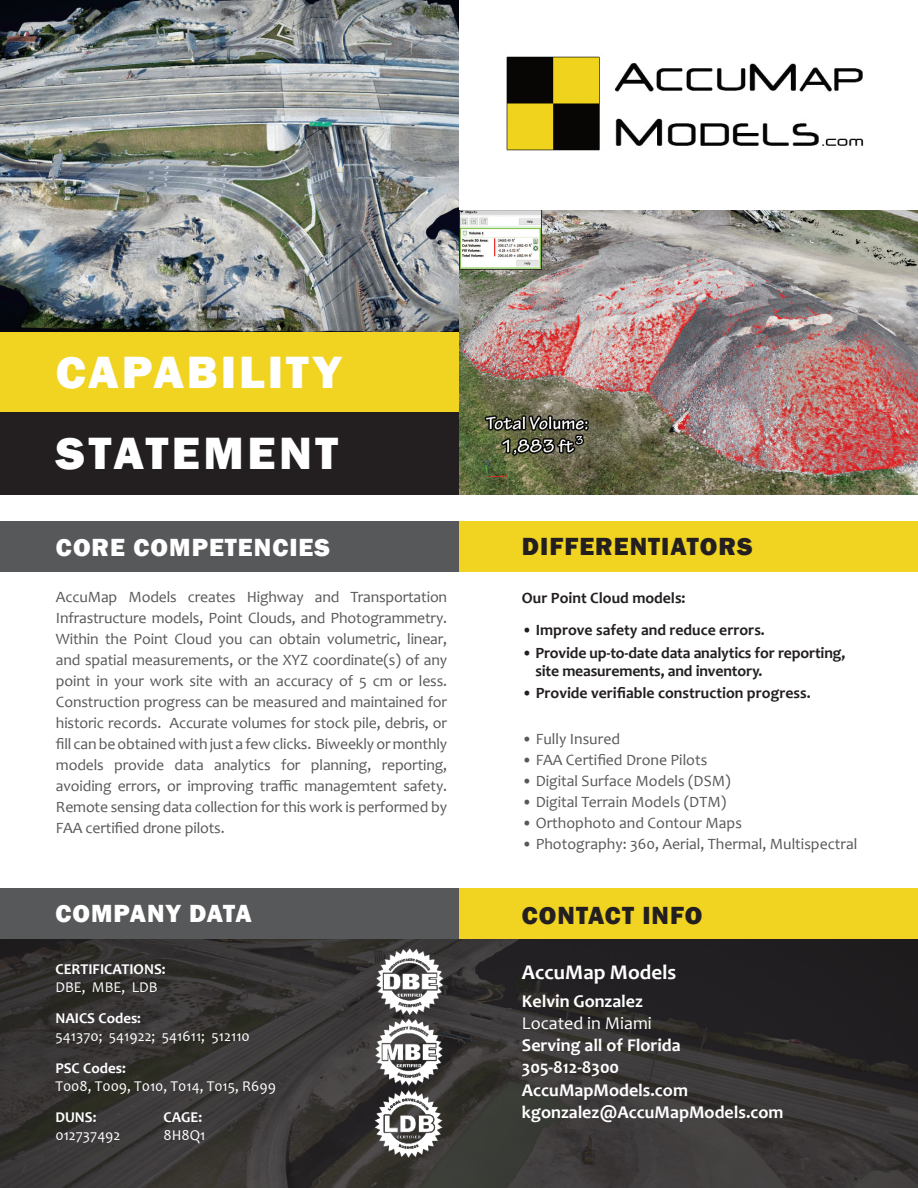
<style>
.page{position:relative;width:918px;height:1188px;background:#fff}
.page>*{position:absolute;margin:0;border:0;box-sizing:border-box;transform-origin:0 0}
.t1{font:800 46.5px "Franklin Gothic";letter-spacing:.06em;color:#fff}
.t2{font:800 25.5px "Franklin Gothic";letter-spacing:.04em;color:#fff}
.t3{font:800 25.5px "Franklin Gothic";letter-spacing:.04em;color:#231f20}
.t4{font:700 21px "Candara";color:#fff}
.t5{font:700 18px "Candara";color:#fff}
.t6{font:18px "Candara";color:#fff}
.t7{font:15.75px/21px "Candara";color:#57585a;text-align:justify}
.t8{font:700 15.75px/18px "Candara";color:#231f20}
.t9{font:15px/18px "Candara";color:#fff}
.t10{font:700 15px/18px "Candara";color:#fff}
.s1{font-weight:400}
.s2{font-weight:700}
</style>
<div class="page">
<img style="left:0;top:938px;width:918px;height:250px">
<div style="left:459px;top:521px;width:459px;height:51px;background:#f1d421"></div>
<div style="left:0;top:521px;width:459px;height:51px;background:#57585a"></div>
<img style="left:0;top:0;width:459px;height:332px">
<img style="left:459px;top:210px;width:459px;height:284px">
<div style="left:0;top:332px;width:459px;height:163px;background:#f1d421"></div>
<img style="left:506px;top:56px;width:358px;height:95px">
<div style="left:0;top:888px;width:459px;height:50px;background:#57585a"></div>
<div style="left:459px;top:888px;width:459px;height:50px;background:#f1d421"></div>
<div style="left:0;top:412px;width:459px;height:83px;background:#231f20"></div>
<img style="left:372px;top:946px;width:75px;height:212px">
<p class="t1" style="left:56px;top:343px;width:287px">CAPABILITY</p>
<p class="t1" style="left:56px;top:424px;width:284px">STATEMENT</p>
<p class="t2" style="left:56px;top:531px;width:275px">CORE COMPETENCIES</p>
<p class="t7" style="left:56px;top:586px;width:393px">AccuMap Models creates Highway and Transportation Infrastructure models, Point Clouds, and Photogrammetry.<br>Within the Point Cloud you can obtain volumetric, linear, and spatial measurements, or the XYZ coordinate(s) of any point in your work site with an accuracy of 5 cm or less.<br>Construction progress can be measured and maintained for historic records. Accurate volumes for stock pile, debris, or fill can be obtained with just a few clicks. Biweekly or monthly models provide data analytics for planning, reporting, avoiding errors, or improving traffic managemtent safety.<br>Remote sensing data collection for this work is performed by FAA certified drone pilots.</p>
<p class="t2" style="left:55px;top:897px;width:198px">COMPANY DATA</p>
<p class="t10" style="left:55px;top:960px;width:112px">CERTIFICATIONS:<br><span class="s1">DBE, MBE, LDB</span></p>
<p class="t9" style="left:55px;top:1009px;width:196px"><span class="s2">NAICS Codes:<br></span>541370; 541922; 541611; 512110</p>
<p class="t9" style="left:55px;top:1059px;width:222px"><span class="s2">PSC Codes:<br></span>T008, T009, T010, T014, T015, R699</p>
<p class="t10" style="left:55px;top:1108px;width:43px">DUNS:</p>
<p class="t10" style="left:163px;top:1108px;width:40px">CAGE:</p>
<p class="t9" style="left:55px;top:1126px;width:67px">012737492</p>
<p class="t9" style="left:163px;top:1126px;width:43px">8H8Q1</p>
<p class="t3" style="left:522px;top:530px;width:232px">DIFFERENTIATORS</p>
<p class="t8" style="left:522px;top:589px;width:165px">Our Point Cloud models:</p>
<p class="t8" style="left:522px;top:621px;width:245px">• Improve safety and reduce errors.</p>
<p class="t8" style="left:535px;top:643px;width:311px;text-indent:-13px">• Provide up-to-date data analytics for reporting, site measurements, and inventory.</p>
<p class="t8" style="left:522px;top:684px;width:290px">• Provide verifiable construction progress.</p>
<p class="t7" style="left:522px;top:728px;width:100px">• Fully Insured</p>
<p class="t7" style="left:522px;top:749px;width:187px">• FAA Certified Drone Pilots</p>
<p class="t7" style="left:522px;top:770px;width:210px">• Digital Surface Models (DSM)</p>
<p class="t7" style="left:522px;top:791px;width:206px">• Digital Terrain Models (DTM)</p>
<p class="t7" style="left:522px;top:812px;width:222px">• Orthophoto and Contour Maps</p>
<p class="t7" style="left:522px;top:833px;width:337px">• Photography: 360, Aerial, Thermal, Multispectral</p>
<p class="t3" style="left:522px;top:899px;width:182px">CONTACT INFO</p>
<p class="t4" style="left:522px;top:959px;width:156px">AccuMap Models</p>
<p class="t5" style="left:522px;top:990px;width:123px">Kelvin Gonzalez</p>
<p class="t6" style="left:522px;top:1012px;width:131px">Located in Miami</p>
<p class="t5" style="left:522px;top:1034px;width:160px">Serving all of Florida</p>
<p class="t5" style="left:522px;top:1056px;width:99px">305-812-8300</p>
<p class="t5" style="left:522px;top:1079px;width:168px">AccuMapModels.com</p>
<p class="t5" style="left:522px;top:1101px;width:263px">kgonzalez@AccuMapModels.com</p>
</div>
